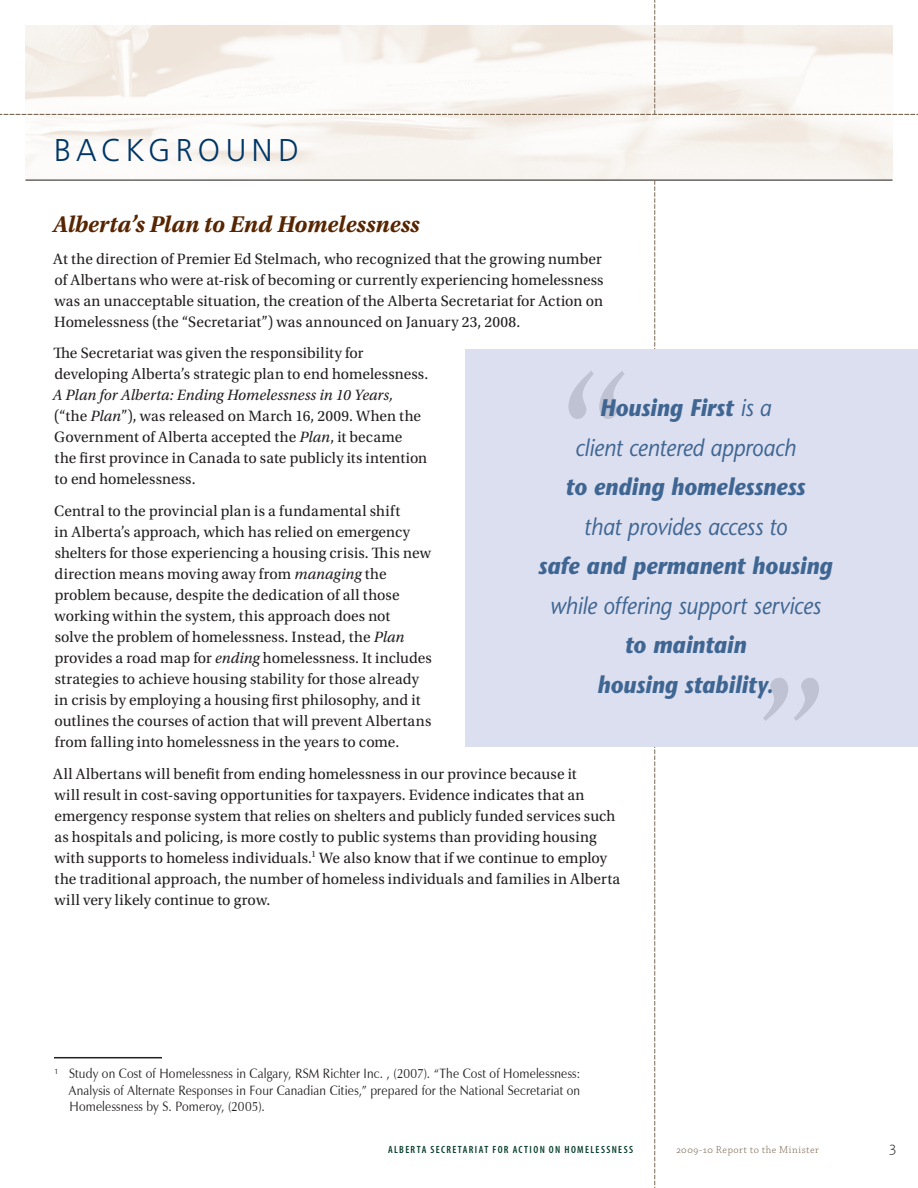
<style>
.page{position:relative;width:918px;height:1188px;background:#fff}
.page>*{position:absolute;margin:0;border:0;box-sizing:border-box;transform-origin:0 0}
._1_section_head{font:300 31.5px "Frutiger";letter-spacing:.165em;color:#003667}
.m_pull_quote{font:italic 700 24px/39.5px "Stone Sans";letter-spacing:.005em;color:#3f6692;text-align:center;scale:.9 1}
._3_head_italic_b{font:italic 700 24px "Utopia Std";letter-spacing:.005em;color:#572500}
.t1{font:300 16.95px "Myriad Pro";color:#231f20}
.main_text{font:15.75px/21px "Utopia Std";letter-spacing:.005em;color:#231f20}
.footnote_text{font:13.5px/16.5px "Zapf Humanist 601 BT";letter-spacing:.015em;color:#231f20;text-align:justify;scale:.9 1}
.t2{font:600 condensed 10.5px "Myriad Pro";letter-spacing:.13em;color:#073e2b}
.t3{font:300 10.5px "Chaparral Pro";letter-spacing:.05em;color:#7c6954}
.s1{font-style:italic}
.s2{font-weight:400}
</style>
<div class="page">
<hr style="left:26px;top:180px;width:866px;height:1px;background:#231f20">
<svg style="left:654px;top:180px;width:1px;height:1008px"></svg>
<svg style="left:0;top:0;width:918px;height:115px"></svg>
<div style="left:465px;top:350px;width:453px;height:397px;background:#dcdff0"></div>
<hr style="left:54px;top:1057px;width:108px;height:1px;background:#231f20">
<svg style="left:568px;top:371px;width:56px;height:48px"></svg>
<svg style="left:763px;top:678px;width:56px;height:43px"></svg>
<p class="_1_section_head" style="left:54px;top:132px;width:246px">BACKGROUND</p>
<p class="_3_head_italic_b" style="left:53px;top:210px;width:368px">Alberta’s Plan to End Homelessness</p>
<p class="main_text" style="left:53px;top:249px;width:552px;text-align:justify">At the direction of Premier Ed Stelmach, who recognized that the growing number of Albertans who were at‑risk of becoming or currently experiencing homelessness was an unacceptable situation, the creation of the Alberta Secretariat for Action on Homelessness (the “Secretariat”) was announced on January 23, 2008.</p>
<p class="main_text" style="left:52px;top:343px;width:377px">The Secretariat was given the responsibility for developing Alberta’s strategic plan to end homelessness.<br><span class="s1">A Plan for Alberta: Ending Homelessness in 10 Years, </span>(“the <span class="s1">Plan</span>”), was released on March 16, 2009. When the Government of Alberta accepted the <span class="s1">Plan</span>, it became<br>the first province in Canada to sate publicly its intention to end homelessness.</p>
<p class="main_text" style="left:54px;top:501px;width:379px">Central to the provincial plan is a fundamental shift<br>in Alberta’s approach, which has relied on emergency shelters for those experiencing a housing crisis. This new direction means moving away from <span class="s1">managing</span> the problem because, despite the dedication of all those working within the system, this approach does not<br>solve the problem of homelessness. Instead, the <span class="s1">Plan </span>provides a road map for <span class="s1">ending</span> homelessness. It includes strategies to achieve housing stability for those already in crisis by employing a housing first philosophy, and it outlines the courses of action that will prevent Albertans from falling into homelessness in the years to come.</p>
<p class="main_text" style="left:53px;top:763px;width:568px">All Albertans will benefit from ending homelessness in our province because it<br>will result in cost‑saving opportunities for taxpayers. Evidence indicates that an emergency response system that relies on shelters and publicly funded services such as hospitals and policing, is more costly to public systems than providing housing with supports to homeless individuals.<sup>1</sup> We also know that if we continue to employ the traditional approach, the number of homeless individuals and families in Alberta will very likely continue to grow.</p>
<p class="m_pull_quote" style="left:538px;top:388px;width:328px">Housing First <span class="s2">is a<br>client centered approach<br></span>to ending homelessness<br><span class="s2">that provides access to<br></span>safe and permanent housing <span class="s2">while offering support services </span>to maintain<br>housing stability.</p>
<p class="footnote_text" style="left:69px;top:1066px;width:570px;text-indent:-15px"><sup>1</sup> Study on Cost of Homelessness in Calgary, RSM Richter Inc. , (2007). “The Cost of Homelessness:<br>Analysis of Alternate Responses in Four Canadian Cities,” prepared for the National Secretariat on Homelessness by S. Pomeroy, (2005).</p>
<p class="t2" style="left:388px;top:1143px;width:246px">ALBERTA SECRETARIAT FOR ACTION ON HOMELESSNESS</p>
<p class="t3" style="left:676px;top:1144px;width:144px">2009-10 Report to the Minister</p>
<p class="t1" style="left:890px;top:1138px;width:8px">3</p>
</div>
